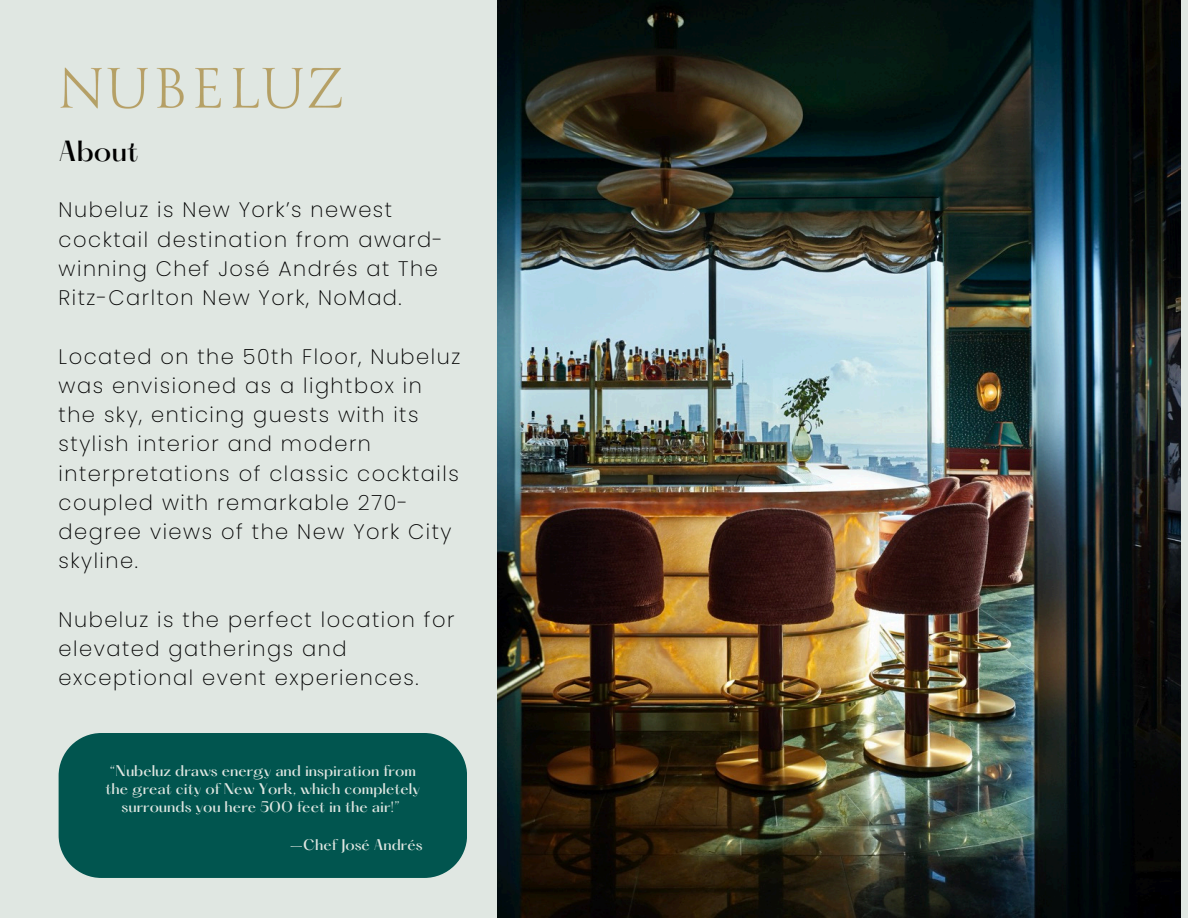
<style>
.page{position:relative;width:1188px;height:918px;background:#e0e7e2}
.page>*{position:absolute;margin:0;border:0;box-sizing:border-box;transform-origin:0 0}
.t1{font:500 25.5px "PP Hatton";color:#000}
.t2{font:200 21px/29.2px "Poppins";letter-spacing:.07em;color:#000}
.t3{font:500 13.5px/18px "PP Hatton";color:#e0e7e2;text-align:center}
</style>
<div class="page">
<img style="left:498px;top:0;width:682px;height:918px">
<div style="left:59px;top:733px;width:408px;height:145px;background:#01554f"></div>
<img style="left:60px;top:67px;width:282px;height:42px">
<h2 class="t1" style="left:59px;top:139px;width:81px">About</h2>
<h1 class="t2" style="left:59px;top:195px;width:386px">Nubeluz is New York’s newest cocktail destination from award&shy;winning Chef José Andrés at The<br>Ritz-Carlton New York, NoMad.</h1>
<h2 class="t2" style="left:59px;top:342px;width:403px">Located on the 50th Floor, Nubeluz was envisioned as a lightbox in the sky, enticing guests with its stylish interior and modern interpretations of classic cocktails coupled with remarkable 270- degree views of the New York City skyline.</h2>
<h2 class="t2" style="left:59px;top:605px;width:397px">Nubeluz is the perfect location for elevated gatherings and exceptional event experiences.</h2>
<p class="t3" style="left:106px;top:763px;width:316px">“Nubeluz draws energy and inspiration from the great city of New York, which completely surrounds you here 500 feet in the air!”</p>
<p class="t3" style="left:290px;top:837px;width:134px">–Chef José Andrés</p>
</div>
